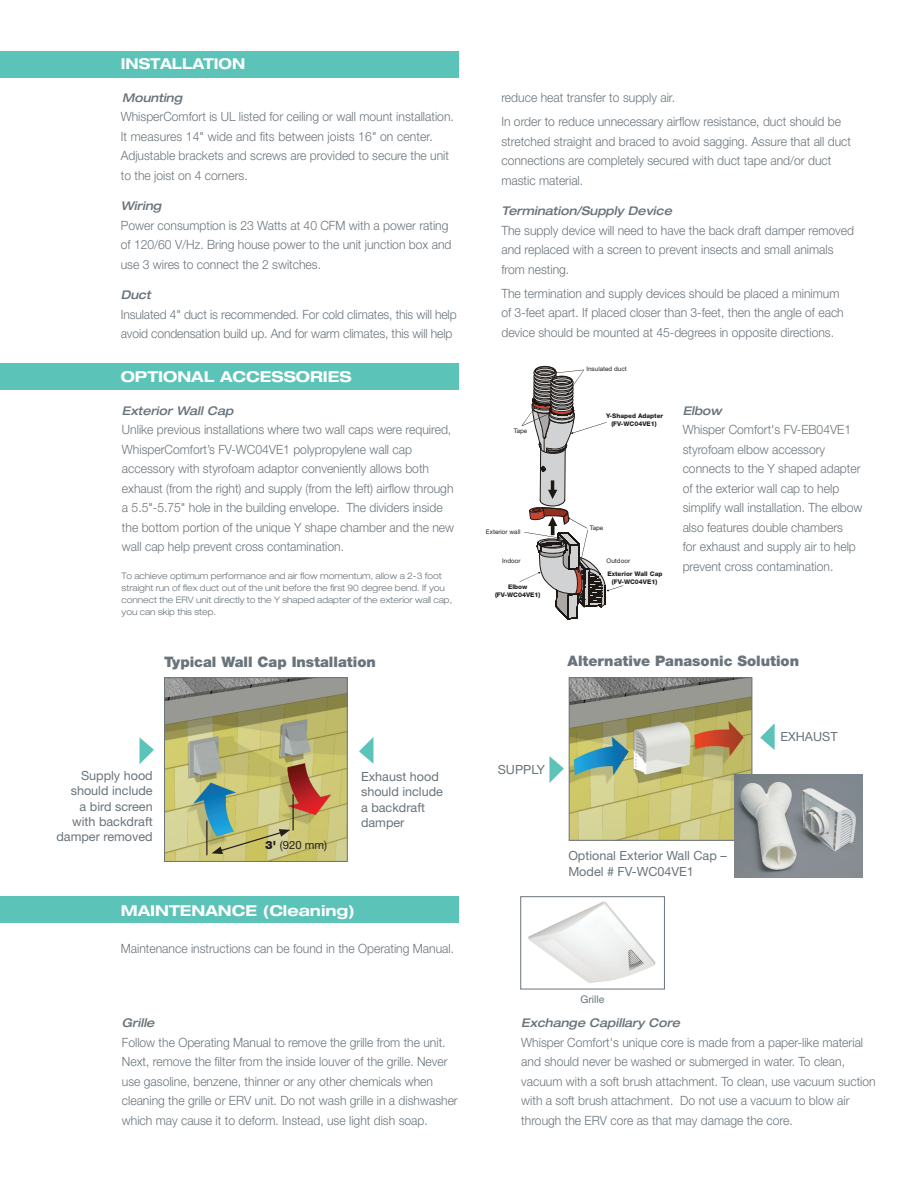
<style>
.page{position:relative;width:918px;height:1188px;background:#fff}
.page>*{position:absolute;margin:0;border:0;box-sizing:border-box;transform-origin:0 0}
.t1{font:700 expanded 15px "Helvetica Neue LT Std";color:#fff}
.t2{font:700 expanded 15px "Helvetica Neue LT Std";color:#fff;scale:.95 1}
.t3{font:900 14.55px "Helvetica Neue LT Std";color:#6a747b}
.t4{font:300 12.75px/19.5px "Helvetica Neue LT Std";color:#6a747b;scale:.95 1}
.t5{font:12.6px/15.1px "Helvetica Neue LT Std";color:#6a747b}
.t6{font:italic 500 expanded 12px "Helvetica Neue LT Std";color:#6a747b;scale:.95 1}
.t7{font:11.4px "Helvetica Neue LT Std";color:#231f20}
.t8{font:10.5px "Helvetica Neue LT Std";color:#6a747b}
.t9{font:300 expanded 9px/12px "Helvetica Neue LT Std";color:#6a747b;scale:.95 1}
.t10{font:800 6.3px/7.8px "Helvetica Neue LT Std";color:#231f20;text-align:center}
.t11{font:6.3px "Helvetica Neue LT Std";color:#231f20}
.s1{font-weight:900}
</style>
<div class="page">
<div style="left:0;top:51px;width:459px;height:27px;background:#5bc3b7"></div>
<div style="left:0;top:896px;width:459px;height:27px;background:#5bc3b7"></div>
<div style="left:0;top:363px;width:459px;height:26px;background:#5bc3b7"></div>
<img style="left:528px;top:901px;width:128px;height:82px">
<div style="left:520px;top:896px;width:145px;height:93px;border:1px solid #6a747b"></div>
<img style="left:166px;top:679px;width:180px;height:181px">
<div style="left:164px;top:677px;width:184px;height:185px;border:1px solid #6a747b"></div>
<hr style="left:206px;top:821px;width:1px;height:34px;background:#231f20">
<hr style="left:293px;top:794px;width:1px;height:36px;background:#231f20">
<svg style="left:211px;top:829px;width:79px;height:25px;background:#b5b777"></svg>
<svg style="left:140px;top:738px;width:14px;height:26px"></svg>
<svg style="left:359px;top:737px;width:14px;height:27px"></svg>
<img style="left:571px;top:679px;width:179px;height:160px">
<div style="left:569px;top:677px;width:183px;height:164px;border:1px solid #6a747b"></div>
<svg style="left:549px;top:756px;width:15px;height:27px"></svg>
<svg style="left:760px;top:723px;width:15px;height:27px"></svg>
<img style="left:734px;top:775px;width:129px;height:103px">
<svg style="left:520px;top:366px;width:103px;height:253px"></svg>
<p class="t2" style="left:121px;top:54px;width:133px">INSTALLATION</p>
<p class="t6" style="left:122px;top:90px;width:65px">Mounting</p>
<p class="t4" style="left:121px;top:107px;width:352px">WhisperComfort is UL listed for ceiling or wall mount installation.<br>It measures 14" wide and fits between joists 16" on center.<br>Adjustable brackets and screws are provided to secure the unit to the joist on 4 corners.</p>
<p class="t6" style="left:121px;top:198px;width:44px">Wiring</p>
<p class="t4" style="left:121px;top:215px;width:350px">Power consumption is 23 Watts at 40 CFM with a power rating of 120/60 V/Hz. Bring house power to the unit junction box and use 3 wires to connect the 2 switches.</p>
<p class="t6" style="left:121px;top:287px;width:33px">Duct</p>
<p class="t4" style="left:121px;top:304px;width:355px">Insulated 4" duct is recommended. For cold climates, this will help avoid condensation build up. And for warm climates, this will help</p>
<p class="t1" style="left:121px;top:367px;width:232px">OPTIONAL ACCESSORIES</p>
<p class="t6" style="left:122px;top:403px;width:119px">Exterior Wall Cap</p>
<p class="t4" style="left:122px;top:420px;width:351px">Unlike previous installations where two wall caps were required, WhisperComfort’s FV-WC04VE1 polypropylene wall cap accessory with styrofoam adaptor conveniently allows both exhaust (from the right) and supply (from the left) airflow through a 5.5"-5.75" hole in the building envelope. The dividers inside the bottom portion of the unique Y shape chamber and the new wall cap help prevent cross contamination.</p>
<p class="t9" style="left:122px;top:569px;width:349px">To achieve optimum performance and air flow momentum, allow a 2-3 foot straight run of flex duct out of the unit before the first 90 degree bend. If you connect the ERV unit directly to the Y shaped adapter of the exterior wall cap, you can skip this step.</p>
<p class="t3" style="left:164px;top:653px;width:213px">Typical Wall Cap Installation</p>
<p class="t5" style="left:56px;top:768px;width:98px;text-align:right">Supply hood should include<br>a bird screen with backdraft damper removed</p>
<p class="t5" style="left:361px;top:769px;width:83px">Exhaust hood should include a backdraft damper</p>
<p class="t7" style="left:265px;top:838px;width:64px"><span class="s1">3'</span> (920 mm)</p>
<p class="t1" style="left:121px;top:901px;width:236px">MAINTENANCE (Cleaning)</p>
<p class="t4" style="left:121px;top:938px;width:352px">Maintenance instructions can be found in the Operating Manual.</p>
<p class="t6" style="left:122px;top:1016px;width:36px">Grille</p>
<p class="t4" style="left:122px;top:1032px;width:355px">Follow the Operating Manual to remove the grille from the unit.<br>Next, remove the filter from the inside louver of the grille. Never use gasoline, benzene, thinner or any other chemicals when cleaning the grille or ERV unit. Do not wash grille in a dishwasher which may cause it to deform. Instead, use light dish soap.</p>
<p class="t4" style="left:501px;top:85px;width:359px;line-height:24px">reduce heat transfer to supply air.<br>In order to reduce unnecessary airflow resistance, duct should be</p>
<p class="t4" style="left:501px;top:131px;width:370px">stretched straight and braced to avoid sagging. Assure that all duct connections are completely secured with duct tape and/or duct mastic material.</p>
<p class="t6" style="left:501px;top:203px;width:181px">Termination/Supply Device</p>
<p class="t4" style="left:501px;top:220px;width:373px">The supply device will need to have the back draft damper removed and replaced with a screen to prevent insects and small animals from nesting.</p>
<p class="t4" style="left:501px;top:283px;width:362px">The termination and supply devices should be placed a minimum of 3-feet apart. If placed closer than 3-feet, then the angle of each device should be mounted at 45-degrees in opposite directions.</p>
<p class="t11" style="left:514px;top:427px;width:15px">Tape</p>
<p class="t11" style="left:486px;top:528px;width:36px">Exterior wall</p>
<p class="t11" style="left:502px;top:557px;width:20px">Indoor</p>
<p class="t10" style="left:495px;top:583px;width:47px">Elbow (FV-WC04VE1)</p>
<p class="t11" style="left:586px;top:365px;width:42px">Insulated duct</p>
<p class="t10" style="left:606px;top:412px;width:59px">Y-Shaped Adapter (FV-WC04VE1)</p>
<p class="t11" style="left:590px;top:524px;width:15px">Tape</p>
<p class="t11" style="left:607px;top:557px;width:25px">Outdoor</p>
<p class="t10" style="left:607px;top:570px;width:57px">Exterior Wall Cap (FV-WC04VE1)</p>
<p class="t6" style="left:683px;top:403px;width:43px">Elbow</p>
<p class="t4" style="left:683px;top:420px;width:191px">Whisper Comfort's FV-EB04VE1 styrofoam elbow accessory connects to the Y shaped adapter of the exterior wall cap to help simplify wall installation. The elbow also features double chambers<br>for exhaust and supply air to help prevent cross contamination.</p>
<p class="t3" style="left:568px;top:652px;width:233px">Alternative Panasonic Solution</p>
<p class="t5" style="left:498px;top:762px;width:49px">SUPPLY</p>
<p class="t5" style="left:780px;top:729px;width:59px">EXHAUST</p>
<p class="t5" style="left:568px;top:848px;width:160px">Optional Exterior Wall Cap –<br>Model # FV-WC04VE1</p>
<p class="t8" style="left:581px;top:993px;width:26px">Grille</p>
<p class="t6" style="left:521px;top:1016px;width:169px">Exchange Capillary Core</p>
<p class="t4" style="left:521px;top:1032px;width:375px">Whisper Comfort's unique core is made from a paper-like material and should never be washed or submerged in water. To clean, vacuum with a soft brush attachment. To clean, use vacuum suction with a soft brush attachment. Do not use a vacuum to blow air through the ERV core as that may damage the core.</p>
</div>
